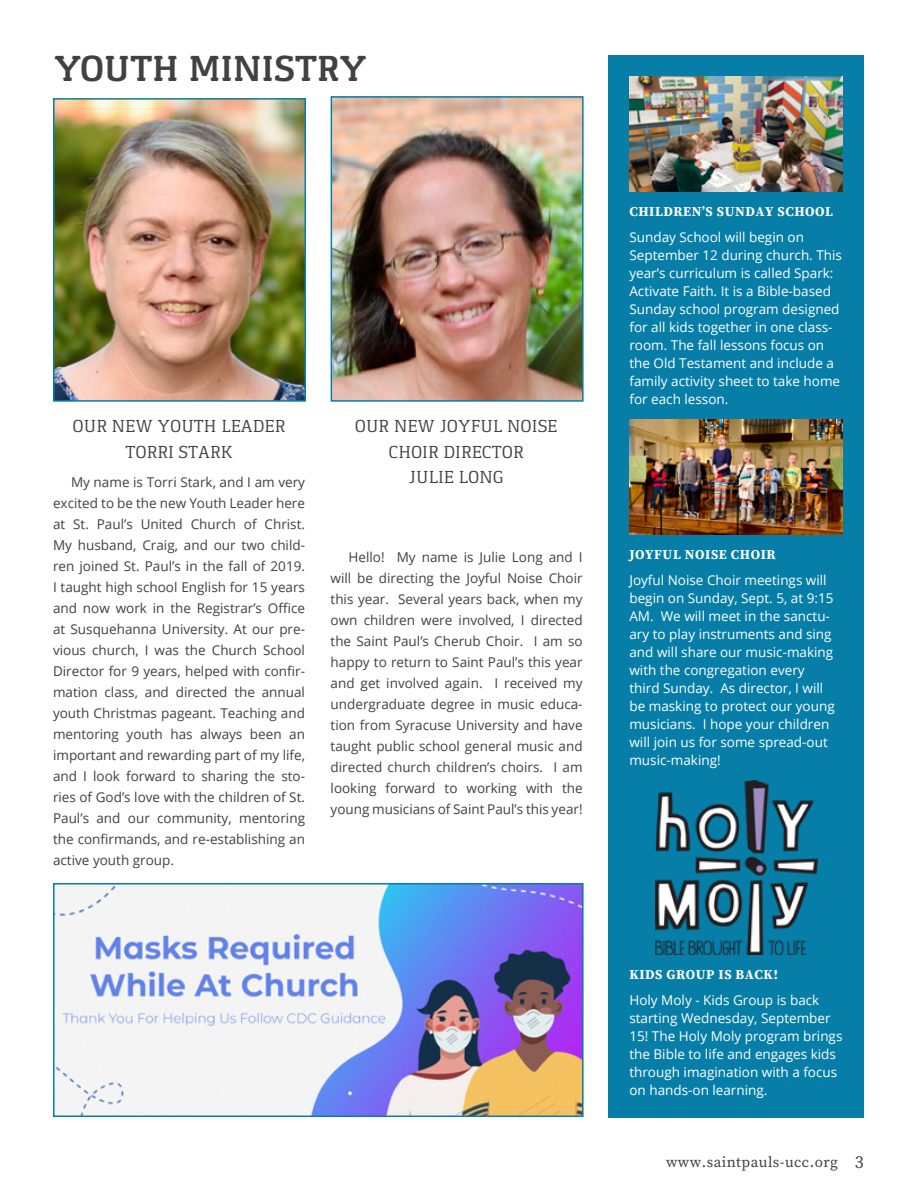
<style>
.page{position:relative;width:918px;height:1188px;background:#fff}
.page>*{position:absolute;margin:0;border:0;box-sizing:border-box;transform-origin:0 0}
.t1{font:700 37.5px "Gaspar";color:#414042}
.t2{font:18px/25.5px "Gaspar";color:#414042;text-align:center}
.t3{font:15px "Source Serif Pro";letter-spacing:.03em;color:#414042}
.t4{font:13.5px/21px "Open Sans";color:#414042;text-align:justify}
.t5{font:13.5px/18px "Open Sans";color:#fff}
.t6{font:700 13.5px "Source Serif Pro";letter-spacing:.04em;color:#fff}
.s1{font-size:18px}
</style>
<div class="page">
<img style="left:56px;top:101px;width:247px;height:298px">
<div style="left:53px;top:98px;width:253px;height:304px;border:2px solid #077ea8"></div>
<img style="left:334px;top:99px;width:247px;height:300px">
<div style="left:331px;top:96px;width:253px;height:306px;border:2px solid #077ea8"></div>
<div style="left:608px;top:55px;width:256px;height:1062px;background:#077ea8"></div>
<img style="left:629px;top:76px;width:214px;height:115px">
<img style="left:629px;top:419px;width:214px;height:115px">
<img style="left:655px;top:781px;width:162px;height:173px">
<img style="left:56px;top:886px;width:525px;height:228px">
<div style="left:53px;top:883px;width:531px;height:234px;border:2px solid #077ea8"></div>
<h1 class="t1" style="left:54px;top:47px;width:314px">YOUTH MINISTRY</h1>
<h2 class="t2" style="left:73px;top:414px;width:214px">OUR NEW YOUTH LEADER<br>TORRI STARK</h2>
<h2 class="t2" style="left:355px;top:414px;width:204px">OUR NEW JOYFUL NOISE<br>CHOIR DIRECTOR<br>JULIE LONG</h2>
<p class="t4" style="left:53px;top:471px;width:254px;text-indent:18px">My name is Torri Stark, and I am very excited to be the new Youth Leader here at St. Paul’s United Church of Christ.<br>My husband, Craig, and our two child&shy;ren joined St. Paul’s in the fall of 2019.<br>I taught high school English for 15 years and now work in the Registrar’s Office at Susquehanna University. At our pre&shy;vious church, I was the Church School Director for 9 years, helped with confir&shy;mation class, and directed the annual youth Christmas pageant. Teaching and mentoring youth has always been an important and rewarding part of my life, and I look forward to sharing the sto&shy;ries of God’s love with the children of St.<br>Paul’s and our community, mentoring the confirmands, and re-establishing an active youth group.</p>
<p class="t4" style="left:331px;top:547px;width:254px;text-indent:18px">Hello! My name is Julie Long and I will be directing the Joyful Noise Choir this year. Several years back, when my own children were involved, I directed the Saint Paul’s Cherub Choir. I am so happy to return to Saint Paul’s this year and get involved again. I received my undergraduate degree in music educa&shy;tion from Syracuse University and have taught public school general music and directed church children’s choirs. I am looking forward to working with the young musicians of Saint Paul’s this year!</p>
<p class="t6" style="left:629px;top:202px;width:205px">CHILDREN’S SUNDAY SCHOOL</p>
<p class="t5" style="left:629px;top:228px;width:214px">Sunday School will begin on<br>September 12 during church. This year’s curriculum is called Spark:<br>Activate Faith. It is a Bible-based<br>Sunday school program designed for all kids together in one class&shy;room. The fall lessons focus on the Old Testament and include a family activity sheet to take home for each lesson.</p>
<p class="t6" style="left:629px;top:545px;width:148px">JOYFUL NOISE CHOIR</p>
<p class="t5" style="left:629px;top:571px;width:207px">Joyful Noise Choir meetings will begin on Sunday, Sept. 5, at 9:15<br>AM. We will meet in the sanctu&shy;ary to play instruments and sing and will share our music-making with the congregation every third Sunday. As director, I will be masking to protect our young musicians. I hope your children will join us for some spread-out music-making!</p>
<p class="t6" style="left:629px;top:966px;width:150px">KIDS GROUP IS BACK!</p>
<p class="t5" style="left:629px;top:991px;width:215px">Holy Moly - Kids Group is back starting Wednesday, September<br>15! The Holy Moly program brings the Bible to life and engages kids through imagination with a focus on hands-on learning.</p>
<p class="t3" style="left:666px;top:1152px;width:199px">www.saintpauls-ucc.org <span class="s1">3</span></p>
</div>
